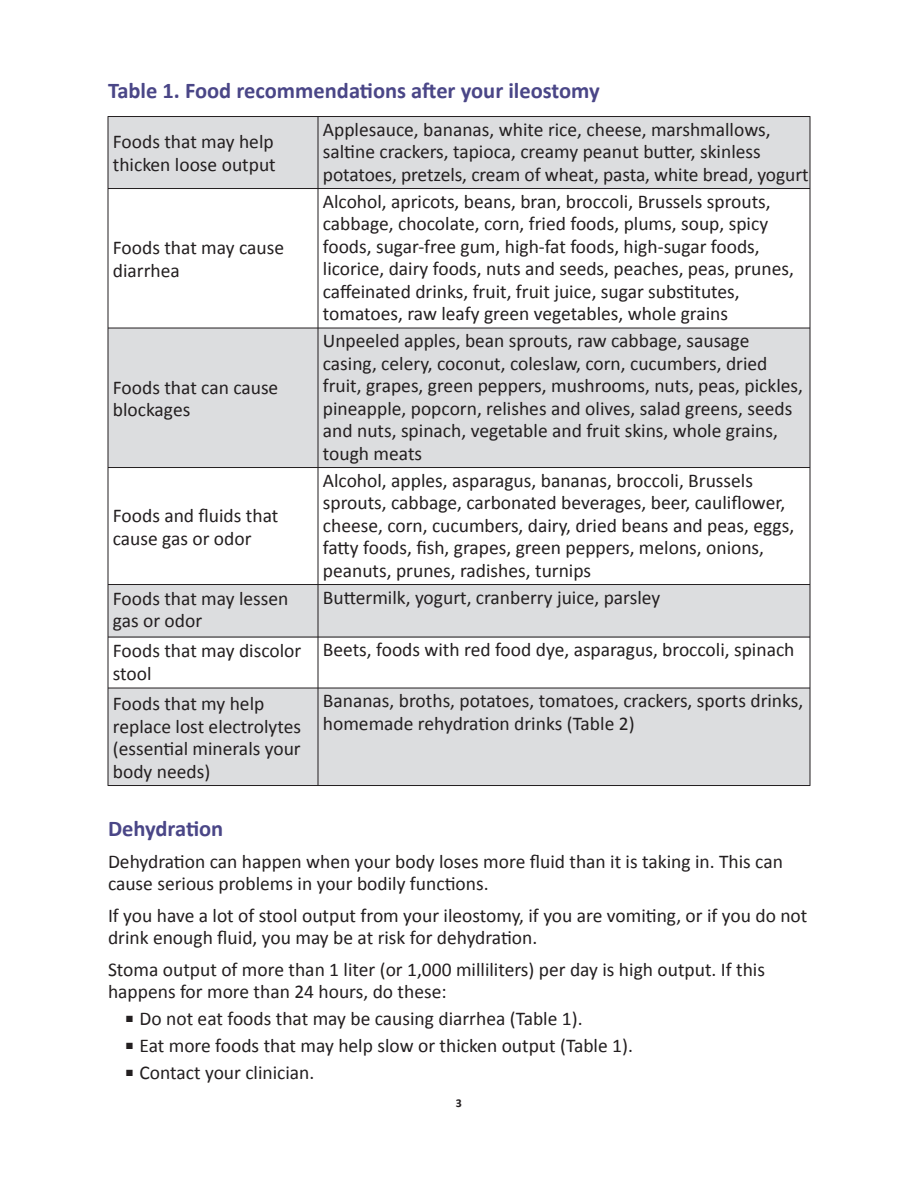
<style>
.page{position:relative;width:918px;height:1188px;background:#fff}
.page>*{position:absolute;margin:0;border:0;box-sizing:border-box;transform-origin:0 0}
.t1{font:700 22.5px "Calibri";color:#4a4687}
.text{font:19.5px/22.5px "Calibri";color:#231f20}
.t2{font:700 12px "Calibri";color:#231f20}
</style>
<div class="page">
<div style="left:108px;top:117px;width:702px;height:72px;background:#dcdddf"></div>
<div style="left:108px;top:328px;width:702px;height:139px;background:#dcdddf"></div>
<div style="left:108px;top:585px;width:702px;height:52px;background:#dcdddf"></div>
<div style="left:108px;top:688px;width:702px;height:98px;background:#dcdddf"></div>
<hr style="left:108px;top:116px;width:702px;height:1px;background:#231f20">
<hr style="left:108px;top:188px;width:702px;height:1px;background:#231f20">
<hr style="left:108px;top:328px;width:702px;height:1px;background:#231f20">
<hr style="left:108px;top:467px;width:702px;height:1px;background:#231f20">
<hr style="left:108px;top:584px;width:702px;height:1px;background:#231f20">
<hr style="left:108px;top:637px;width:702px;height:1px;background:#231f20">
<hr style="left:108px;top:688px;width:702px;height:1px;background:#231f20">
<hr style="left:108px;top:785px;width:702px;height:1px;background:#231f20">
<hr style="left:108px;top:116px;width:1px;height:670px;background:#231f20">
<hr style="left:318px;top:116px;width:1px;height:670px;background:#231f20">
<hr style="left:810px;top:116px;width:1px;height:670px;background:#231f20">
<p class="t1" style="left:108px;top:74px;width:493px">Table 1. Food recommendations after your ileostomy</p>
<p class="text" style="left:113px;top:130px;width:164px">Foods that may help thicken loose output</p>
<p class="text" style="left:323px;top:117px;width:487px">Applesauce, bananas, white rice, cheese, marshmallows, saltine crackers, tapioca, creamy peanut butter, skinless potatoes, pretzels, cream of wheat, pasta, white bread, yogurt</p>
<p class="text" style="left:323px;top:189px;width:473px">Alcohol, apricots, beans, bran, broccoli, Brussels sprouts, cabbage, chocolate, corn, fried foods, plums, soup, spicy foods, sugar-free gum, high-fat foods, high-sugar foods, licorice, dairy foods, nuts and seeds, peaches, peas, prunes, caffeinated drinks, fruit, fruit juice, sugar substitutes, tomatoes, raw leafy green vegetables, whole grains</p>
<p class="text" style="left:323px;top:329px;width:482px">Unpeeled apples, bean sprouts, raw cabbage, sausage casing, celery, coconut, coleslaw, corn, cucumbers, dried fruit, grapes, green peppers, mushrooms, nuts, peas, pickles, pineapple, popcorn, relishes and olives, salad greens, seeds and nuts, spinach, vegetable and fruit skins, whole grains, tough meats</p>
<p class="text" style="left:323px;top:468px;width:473px">Alcohol, apples, asparagus, bananas, broccoli, Brussels sprouts, cabbage, carbonated beverages, beer, cauliflower, cheese, corn, cucumbers, dairy, dried beans and peas, eggs, fatty foods, fish, grapes, green peppers, melons, onions, peanuts, prunes, radishes, turnips</p>
<p class="text" style="left:323px;top:585px;width:339px">Buttermilk, yogurt, cranberry juice, parsley</p>
<p class="text" style="left:323px;top:638px;width:473px">Beets, foods with red food dye, asparagus, broccoli, spinach</p>
<p class="text" style="left:323px;top:689px;width:482px">Bananas, broths, potatoes, tomatoes, crackers, sports drinks, homemade rehydration drinks (Table 2)</p>
<p class="text" style="left:113px;top:236px;width:173px">Foods that may cause diarrhea</p>
<p class="text" style="left:113px;top:375px;width:167px">Foods that can cause blockages</p>
<p class="text" style="left:113px;top:504px;width:167px">Foods and fluids that cause gas or odor</p>
<p class="text" style="left:113px;top:587px;width:177px">Foods that may lessen gas or odor</p>
<p class="text" style="left:113px;top:639px;width:190px">Foods that may discolor stool</p>
<p class="text" style="left:113px;top:692px;width:190px">Foods that my help replace lost electrolytes (essential minerals your body needs)</p>
<p class="t1" style="left:108px;top:813px;width:117px">Dehydration</p>
<p class="text" style="left:108px;top:850px;width:676px">Dehydration can happen when your body loses more fluid than it is taking in. This can cause serious problems in your bodily functions.</p>
<p class="text" style="left:108px;top:904px;width:701px">If you have a lot of stool output from your ileostomy, if you are vomiting, or if you do not drink enough fluid, you may be at risk for dehydration.</p>
<p class="text" style="left:108px;top:958px;width:659px">Stoma output of more than 1 liter (or 1,000 milliliters) per day is high output. If this happens for more than 24 hours, do these:</p>
<p class="text" style="left:126px;top:1007px;width:458px">■ Do not eat foods that may be causing diarrhea (Table 1).</p>
<p class="text" style="left:126px;top:1034px;width:508px">■ Eat more foods that may help slow or thicken output (Table 1).</p>
<p class="text" style="left:126px;top:1061px;width:190px">■ Contact your clinician.</p>
<p class="t2" style="left:456px;top:1094px;width:8px">3</p>
</div>
